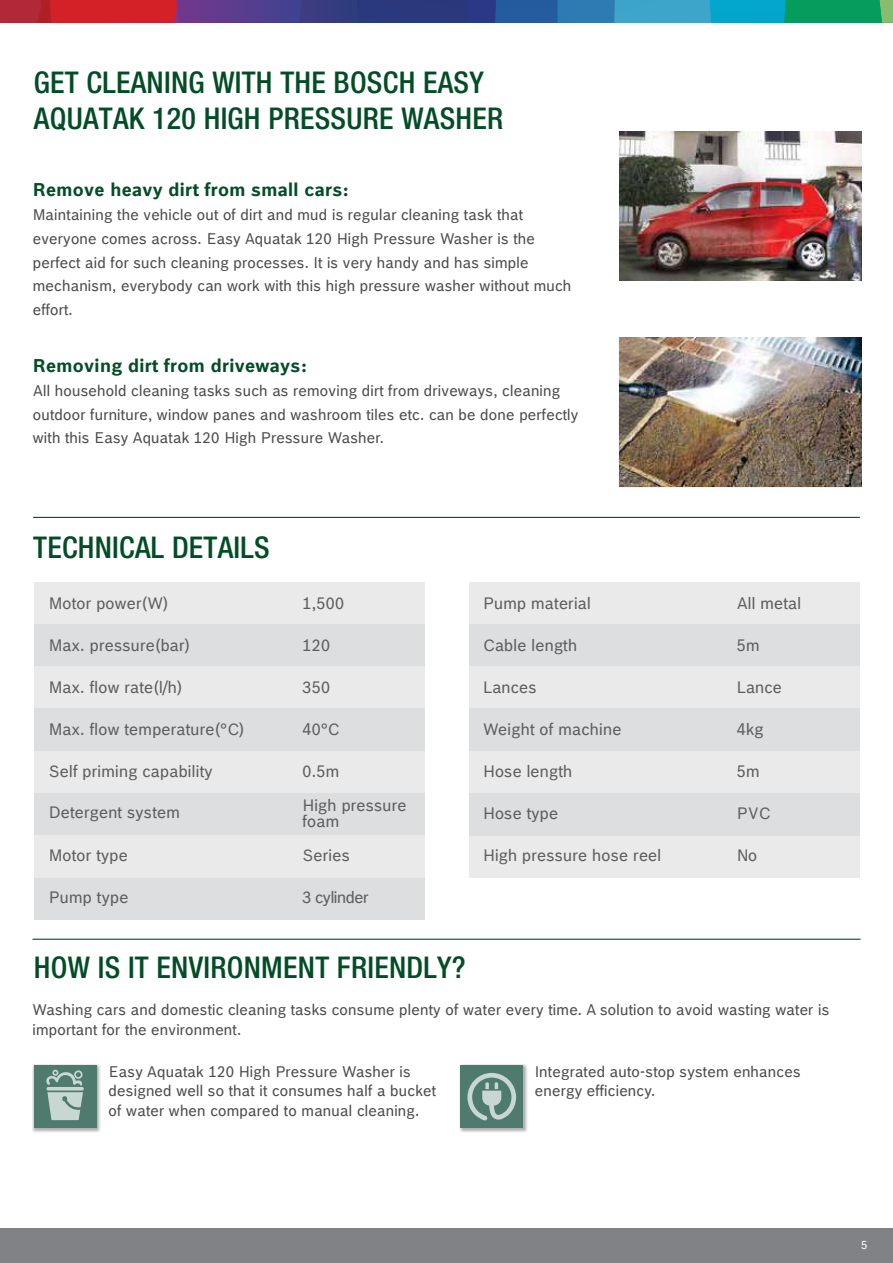
<style>
.page{position:relative;width:893px;height:1263px;background:#fff}
.page>*{position:absolute;margin:0;border:0;box-sizing:border-box;transform-origin:0 0}
.t1{font:500 condensed 30px/36px "Helvetica Neue LT Std";letter-spacing:.01em;color:#034d26}
.t2{font:700 18px "Bosch Office Sans";letter-spacing:.02em;color:#034d26}
.t3{font:16.05px/16.5px "Bosch Office Sans";letter-spacing:.02em;color:#5e5e5e}
.t4{font:16.05px "Bosch Office Sans";letter-spacing:-.02em;color:#5e5e5e}
.t5{font:15px/23.7px "Bosch Office Sans";letter-spacing:.02em;color:#4d4d4f}
.t6{font:11.25px "Bosch Office Sans";color:#fff}
</style>
<div class="page">
<div style="left:0;top:1229px;width:893px;height:34px;background:#808285"></div>
<hr style="left:32px;top:939px;width:828px;height:1px;background:#034d26">
<img style="left:32px;top:1064px;width:69px;height:69px">
<div style="left:34px;top:1065px;width:62px;height:63px;background:#4f7b6e"></div>
<svg style="left:46px;top:1070px;width:38px;height:50px"></svg>
<img style="left:459px;top:1064px;width:69px;height:69px">
<div style="left:460px;top:1065px;width:63px;height:63px;background:#4f7b6e"></div>
<svg style="left:467px;top:1073px;width:49px;height:47px"></svg>
<hr style="left:33px;top:517px;width:827px;height:1px;background:#034d26">
<svg style="left:0;top:0;width:893px;height:23px;background:#4d5c80"></svg>
<img style="left:619px;top:338px;width:242px;height:149px">
<img style="left:619px;top:132px;width:242px;height:149px">
<div style="left:35px;top:583px;width:390px;height:42px;background:#eaeaeb"></div>
<div style="left:35px;top:625px;width:390px;height:42px;background:#dddedf"></div>
<div style="left:35px;top:667px;width:390px;height:42px;background:#eaeaeb"></div>
<div style="left:35px;top:709px;width:390px;height:42px;background:#dddedf"></div>
<div style="left:35px;top:751px;width:390px;height:42px;background:#eaeaeb"></div>
<div style="left:35px;top:793px;width:390px;height:42px;background:#dddedf"></div>
<div style="left:35px;top:877px;width:390px;height:42px;background:#dddedf"></div>
<div style="left:35px;top:835px;width:390px;height:42px;background:#eaeaeb"></div>
<div style="left:469px;top:583px;width:390px;height:42px;background:#eaeaeb"></div>
<div style="left:469px;top:625px;width:390px;height:42px;background:#dddedf"></div>
<div style="left:469px;top:667px;width:390px;height:42px;background:#eaeaeb"></div>
<div style="left:469px;top:709px;width:390px;height:42px;background:#dddedf"></div>
<div style="left:469px;top:751px;width:390px;height:42px;background:#eaeaeb"></div>
<div style="left:469px;top:835px;width:390px;height:42px;background:#eaeaeb"></div>
<div style="left:469px;top:793px;width:390px;height:42px;background:#dddedf"></div>
<h1 class="t1" style="left:34px;top:64px;width:471px">GET CLEANING WITH THE BOSCH EASY<br>AQUATAK 120 HIGH PRESSURE WASHER</h1>
<p class="t2" style="left:33px;top:179px;width:317px">Remove heavy dirt from small cars:</p>
<p class="t5" style="left:33px;top:203px;width:540px">Maintaining the vehicle out of dirt and mud is regular cleaning task that everyone comes across. Easy Aquatak 120 High Pressure Washer is the perfect aid for such cleaning processes. It is very handy and has simple mechanism, everybody can work with this high pressure washer without much effort.</p>
<p class="t2" style="left:33px;top:355px;width:276px">Removing dirt from driveways:</p>
<p class="t5" style="left:33px;top:379px;width:547px">All household cleaning tasks such as removing dirt from driveways, cleaning outdoor furniture, window panes and washroom tiles etc. can be done perfectly with this Easy Aquatak 120 High Pressure Washer.</p>
<h1 class="t1" style="left:33px;top:528px;width:238px">TECHNICAL DETAILS</h1>
<p class="t3" style="left:49px;top:594px;width:121px">Motor power(W)</p>
<p class="t3" style="left:302px;top:594px;width:43px">1,500</p>
<p class="t3" style="left:49px;top:636px;width:143px">Max. pressure(bar)</p>
<p class="t3" style="left:302px;top:636px;width:29px">120</p>
<p class="t3" style="left:49px;top:679px;width:135px">Max. flow rate(l/h)</p>
<p class="t3" style="left:302px;top:679px;width:29px">350</p>
<p class="t3" style="left:49px;top:721px;width:197px">Max. flow temperature(°C)</p>
<p class="t3" style="left:302px;top:721px;width:38px">40°C</p>
<p class="t3" style="left:49px;top:763px;width:165px">Self priming capability</p>
<p class="t3" style="left:302px;top:763px;width:38px">0.5m</p>
<p class="t3" style="left:49px;top:804px;width:133px">Detergent system</p>
<p class="t3" style="left:302px;top:797px;width:106px">High pressure foam</p>
<p class="t3" style="left:49px;top:847px;width:80px">Motor type</p>
<p class="t3" style="left:302px;top:847px;width:49px">Series</p>
<p class="t3" style="left:49px;top:889px;width:81px">Pump type</p>
<p class="t4" style="left:302px;top:887px;width:68px">3 cylinder</p>
<p class="t3" style="left:483px;top:594px;width:109px">Pump material</p>
<p class="t3" style="left:737px;top:594px;width:66px">All metal</p>
<p class="t3" style="left:483px;top:636px;width:95px">Cable length</p>
<p class="t3" style="left:737px;top:636px;width:24px">5m</p>
<p class="t3" style="left:483px;top:679px;width:55px">Lances</p>
<p class="t3" style="left:737px;top:679px;width:47px">Lance</p>
<p class="t3" style="left:483px;top:721px;width:140px">Weight of machine</p>
<p class="t3" style="left:737px;top:721px;width:28px">4kg</p>
<p class="t3" style="left:483px;top:763px;width:91px">Hose length</p>
<p class="t3" style="left:737px;top:763px;width:24px">5m</p>
<p class="t3" style="left:483px;top:805px;width:77px">Hose type</p>
<p class="t3" style="left:737px;top:805px;width:35px">PVC</p>
<p class="t3" style="left:483px;top:847px;width:180px">High pressure hose reel</p>
<p class="t3" style="left:737px;top:847px;width:22px">No</p>
<h1 class="t1" style="left:34px;top:949px;width:433px">HOW IS IT ENVIRONMENT FRIENDLY?</h1>
<p class="t5" style="left:32px;top:1000px;width:798px;line-height:19.5px">Washing cars and domestic cleaning tasks consume plenty of water every time. A solution to avoid wasting water is important for the environment.</p>
<p class="t5" style="left:109px;top:1061px;width:329px;line-height:19.5px">Easy Aquatak 120 High Pressure Washer is designed well so that it consumes half a bucket of water when compared to manual cleaning.</p>
<p class="t5" style="left:535px;top:1061px;width:267px;line-height:19.5px">Integrated auto-stop system enhances energy efficiency.</p>
<p class="t6" style="left:861px;top:1238px;width:8px">5</p>
</div>
